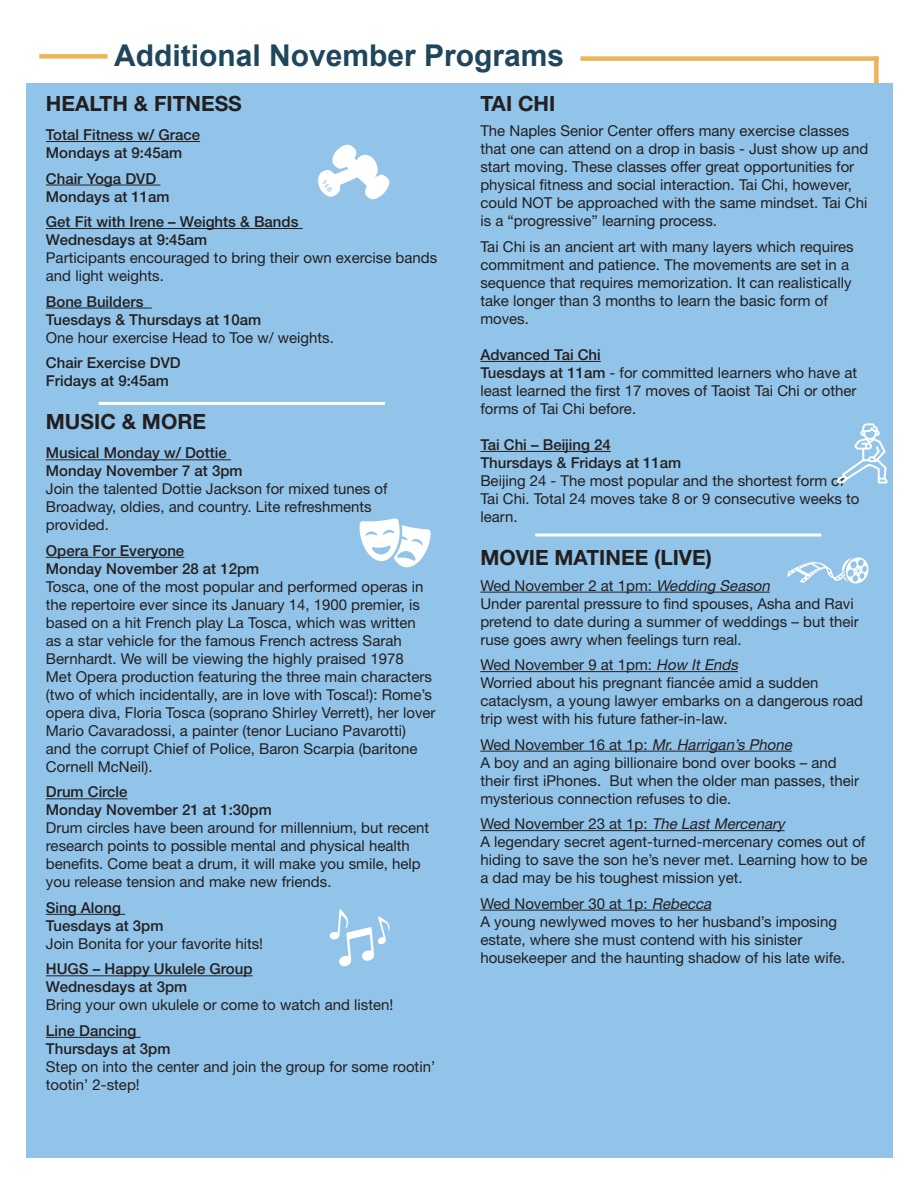
<style>
.page{position:relative;width:918px;height:1188px;background:#fff}
.page>*{position:absolute;margin:0;border:0;box-sizing:border-box;transform-origin:0 0}
.t1{font:700 30px "Arial";color:#1f465b}
.t2{font:700 21px "Helvetica Neue LT Std";color:#231f20}
.t3{font:15px/18px "Helvetica Neue LT Std";color:#231f20}
.t4{font:500 15px "Helvetica Neue LT Std";color:#231f20}
.s1{font-weight:500}
.s2{font-style:italic}
</style>
<div class="page">
<div style="left:26px;top:83px;width:867px;height:1075px;background:#92c4e9"></div>
<hr style="left:46px;top:141px;width:154px;height:1px;background:#231f20">
<hr style="left:46px;top:185px;width:114px;height:1px;background:#231f20">
<hr style="left:46px;top:228px;width:257px;height:1px;background:#231f20">
<hr style="left:46px;top:308px;width:106px;height:1px;background:#231f20">
<hr style="left:46px;top:459px;width:185px;height:1px;background:#231f20">
<hr style="left:46px;top:557px;width:138px;height:1px;background:#231f20">
<hr style="left:46px;top:798px;width:82px;height:1px;background:#231f20">
<hr style="left:46px;top:914px;width:79px;height:1px;background:#231f20">
<hr style="left:46px;top:975px;width:207px;height:1px;background:#231f20">
<hr style="left:46px;top:1037px;width:95px;height:1px;background:#231f20">
<hr style="left:480px;top:361px;width:121px;height:1px;background:#231f20">
<hr style="left:480px;top:451px;width:131px;height:1px;background:#231f20">
<hr style="left:480px;top:592px;width:290px;height:1px;background:#231f20">
<hr style="left:480px;top:671px;width:258px;height:1px;background:#231f20">
<hr style="left:480px;top:751px;width:312px;height:1px;background:#231f20">
<hr style="left:480px;top:830px;width:305px;height:1px;background:#231f20">
<hr style="left:480px;top:910px;width:231px;height:1px;background:#231f20">
<div style="left:580px;top:56px;width:299px;height:5px;background:#eab457"></div>
<div style="left:874px;top:56px;width:5px;height:27px;background:#eab457"></div>
<div style="left:39px;top:54px;width:69px;height:5px;background:#eab457"></div>
<hr style="left:99px;top:402px;width:286px;height:3px;background:#fff">
<hr style="left:535px;top:534px;width:286px;height:3px;background:#fff">
<svg style="left:360px;top:518px;width:71px;height:50px"></svg>
<svg style="left:329px;top:909px;width:61px;height:58px"></svg>
<svg style="left:787px;top:557px;width:81px;height:27px"></svg>
<svg style="left:837px;top:423px;width:51px;height:61px"></svg>
<svg style="left:318px;top:145px;width:71px;height:54px"></svg>
<p class="t1" style="left:114px;top:34px;width:452px">Additional November Programs</p>
<p class="t2" style="left:46px;top:90px;width:198px">HEALTH &amp; FITNESS</p>
<p class="t4" style="left:46px;top:126px;width:156px">Total Fitness w/ Grace</p>
<p class="t4" style="left:46px;top:144px;width:138px">Mondays at 9:45am</p>
<p class="t4" style="left:46px;top:169px;width:112px">Chair Yoga DVD</p>
<p class="t4" style="left:46px;top:187px;width:125px">Mondays at 11am</p>
<p class="t4" style="left:46px;top:213px;width:254px">Get Fit with Irene – Weights &amp; Bands</p>
<p class="t4" style="left:46px;top:231px;width:163px">Wednesdays at 9:45am</p>
<p class="t3" style="left:46px;top:248px;width:393px">Participants encouraged to bring their own exercise bands and light weights.</p>
<p class="t4" style="left:46px;top:292px;width:99px">Bone Builders</p>
<p class="t4" style="left:46px;top:310px;width:217px">Tuesdays &amp; Thursdays at 10am</p>
<p class="t3" style="left:46px;top:328px;width:290px">One hour exercise Head to Toe w/ weights.</p>
<p class="t4" style="left:46px;top:354px;width:136px">Chair Exercise DVD</p>
<p class="t4" style="left:46px;top:372px;width:125px">Fridays at 9:45am</p>
<p class="t2" style="left:46px;top:409px;width:162px">MUSIC &amp; MORE</p>
<p class="t4" style="left:46px;top:444px;width:182px">Musical Monday w/ Dottie</p>
<p class="t4" style="left:46px;top:462px;width:198px">Monday November 7 at 3pm</p>
<p class="t3" style="left:46px;top:480px;width:343px">Join the talented Dottie Jackson for mixed tunes of<br>Broadway, oldies, and country. Lite refreshments provided.</p>
<p class="t4" style="left:46px;top:542px;width:140px">Opera For Everyone</p>
<p class="t4" style="left:46px;top:560px;width:215px">Monday November 28 at 12pm</p>
<p class="t3" style="left:46px;top:577px;width:391px">Tosca, one of the most popular and performed operas in the repertoire ever since its January 14, 1900 premier, is based on a hit French play La Tosca, which was written<br>as a star vehicle for the famous French actress Sarah Bernhardt. We will be viewing the highly praised 1978<br>Met Opera production featuring the three main characters (two of which incidentally, are in love with Tosca!): Rome’s opera diva, Floria Tosca (soprano Shirley Verrett), her lover Mario Cavaradossi, a painter (tenor Luciano Pavarotti)<br>and the corrupt Chief of Police, Baron Scarpia (baritone Cornell McNeil).</p>
<p class="t4" style="left:46px;top:783px;width:83px">Drum Circle</p>
<p class="t4" style="left:46px;top:801px;width:227px">Monday November 21 at 1:30pm</p>
<p class="t3" style="left:46px;top:819px;width:385px">Drum circles have been around for millennium, but recent research points to possible mental and physical health benefits. Come beat a drum, it will make you smile, help you release tension and make new friends.</p>
<p class="t4" style="left:46px;top:899px;width:77px">Sing Along</p>
<p class="t4" style="left:46px;top:917px;width:119px">Tuesdays at 3pm</p>
<p class="t3" style="left:46px;top:934px;width:219px">Join Bonita for your favorite hits!</p>
<p class="t4" style="left:46px;top:960px;width:208px">HUGS – Happy Ukulele Group</p>
<p class="t4" style="left:46px;top:978px;width:143px">Wednesdays at 3pm</p>
<p class="t3" style="left:46px;top:996px;width:349px">Bring your own ukulele or come to watch and listen!</p>
<p class="t4" style="left:46px;top:1022px;width:92px">Line Dancing</p>
<p class="t4" style="left:46px;top:1040px;width:126px">Thursdays at 3pm</p>
<p class="t3" style="left:46px;top:1057px;width:391px">Step on into the center and join the group for some rootin’ tootin’ 2-step!</p>
<p class="t2" style="left:480px;top:90px;width:77px">TAI CHI</p>
<p class="t3" style="left:480px;top:122px;width:389px">The Naples Senior Center offers many exercise classes that one can attend on a drop in basis - Just show up and start moving. These classes offer great opportunities for physical fitness and social interaction. Tai Chi, however, could NOT be approached with the same mindset. Tai Chi is a “progressive” learning process.</p>
<p class="t3" style="left:480px;top:237px;width:375px">Tai Chi is an ancient art with many layers which requires commitment and patience. The movements are set in a sequence that requires memorization. It can realistically take longer than 3 months to learn the basic form of moves.</p>
<p class="t4" style="left:480px;top:346px;width:122px">Advanced Tai Chi</p>
<p class="t3" style="left:480px;top:363px;width:378px;text-align:justify"><span class="s1">Tuesdays at 11am</span> - for committed learners who have at least learned the first 17 moves of Taoist Tai Chi or other forms of Tai Chi before.</p>
<p class="t4" style="left:480px;top:436px;width:132px">Tai Chi – Beijing 24</p>
<p class="t4" style="left:480px;top:454px;width:202px">Thursdays &amp; Fridays at 11am</p>
<p class="t3" style="left:480px;top:471px;width:381px">Beijing 24 - The most popular and the shortest form of<br>Tai Chi. Total 24 moves take 8 or 9 consecutive weeks to learn.</p>
<p class="t2" style="left:480px;top:545px;width:233px">MOVIE MATINEE (LIVE)</p>
<p class="t3" style="left:480px;top:576px;width:294px">Wed November 2 at 1pm: <span class="s2">Wedding Season</span></p>
<p class="t3" style="left:480px;top:594px;width:380px">Under parental pressure to find spouses, Asha and Ravi pretend to date during a summer of weddings – but their ruse goes awry when feelings turn real.</p>
<p class="t3" style="left:480px;top:656px;width:262px">Wed November 9 at 1pm: <span class="s2">How ItEnds</span></p>
<p class="t3" style="left:480px;top:674px;width:384px">Worried about his pregnant fiancée amid a sudden cataclysm, a young lawyer embarks on a dangerous road trip west with his future father-in-law.</p>
<p class="t3" style="left:480px;top:735px;width:316px">We d N o v e m b e r 1 6 at 1 p : <span class="s2">Mr.Harrigan’s Phone</span></p>
<p class="t3" style="left:480px;top:753px;width:380px">A boy and an aging billionaire bond over books – and their first iPhones. But when the older man passes, their mysterious connection refuses to die.</p>
<p class="t3" style="left:480px;top:815px;width:306px">Wed November 23 at 1p: <span class="s2">The LastMercenary</span></p>
<p class="t3" style="left:480px;top:833px;width:389px">A legendary secret agent-turned-mercenary comes out of hiding to save the son he’s never met. Learning how to be a dad may be his toughest mission yet.</p>
<p class="t3" style="left:480px;top:894px;width:236px">Wed November 30 at 1p: <span class="s2">Rebecca</span></p>
<p class="t3" style="left:480px;top:912px;width:367px">A young newlywed moves to her husband’s imposing estate, where she must contend with his sinister housekeeper and the haunting shadow of his late wife.</p>
</div>
